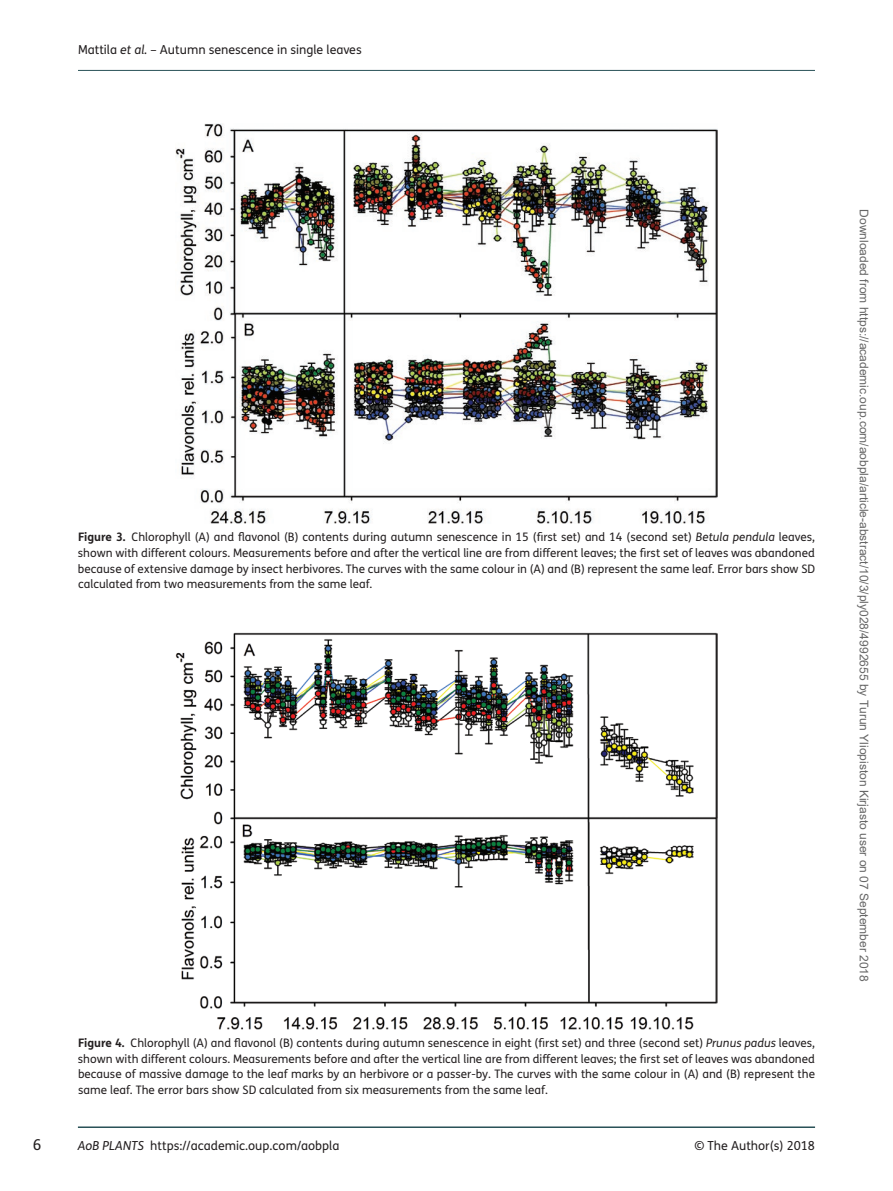
<style>
.page{position:relative;width:893px;height:1191px;background:#fff}
.page>*{position:absolute;margin:0;border:0;box-sizing:border-box;transform-origin:0 0}
.t1{font:15px "FS Me";color:#231f20}
.t2{font:12.45px "FS Me";color:#231f20}
.t3{font:12px "Arial";color:#666}
.t4{font:11.7px/15.8px "FS Me";color:#231f20;text-align:justify}
.s1{font-style:italic}
.s2{font-weight:700}
</style>
<div class="page">
<hr style="left:78px;top:70px;width:737px;height:1px;background:#295157">
<hr style="left:78px;top:1126px;width:737px;height:2px;background:#295157">
<img style="left:176px;top:124px;width:541px;height:400px">
<img style="left:176px;top:632px;width:541px;height:397px">
<p class="t2" style="left:78px;top:42px;width:285px">Mattila <span class="s1">et al.</span> – Autumn senescence in single leaves</p>
<p class="t4" style="left:78px;top:529px;width:739px"><span class="s2">Figure 3.</span> Chlorophyll (A) and flavonol (B) contents during autumn senescence in 15 (first set) and 14 (second set) <span class="s1">Betula pendula</span> leaves, shown with different colours. Measurements before and after the vertical line are from different leaves; the first set of leaves was abandoned because of extensive damage by insect herbivores. The curves with the same colour in (A) and (B) represent the same leaf. Error bars show SD calculated from two measurements from the same leaf.</p>
<p class="t4" style="left:78px;top:1035px;width:739px"><span class="s2">Figure 4.</span> Chlorophyll (A) and flavonol (B) contents during autumn senescence in eight (first set) and three (second set) <span class="s1">Prunus padus</span> leaves, shown with different colours. Measurements before and after the vertical line are from different leaves; the first set of leaves was abandoned because of massive damage to the leaf marks by an herbivore or a passer-by. The curves with the same colour in (A) and (B) represent the same leaf. The error bars show SD calculated from six measurements from the same leaf.</p>
<p class="t1" style="left:33px;top:1135px;width:10px">6</p>
<p class="t2" style="left:78px;top:1138px;width:263px"><span class="s1">AoB PLANTS</span> https://academic.oup.com/aobpla</p>
<p class="t2" style="left:694px;top:1138px;width:122px">© The Author(s) 2018</p>
<p class="t3" style="left:868px;top:209px;width:773px;rotate:90deg">Downloaded from https://academic.oup.com/aobpla/article-abstract/10/3/ply028/4992655 by Turun Yliopiston Kirjasto user on 07 September 2018</p>
</div>
